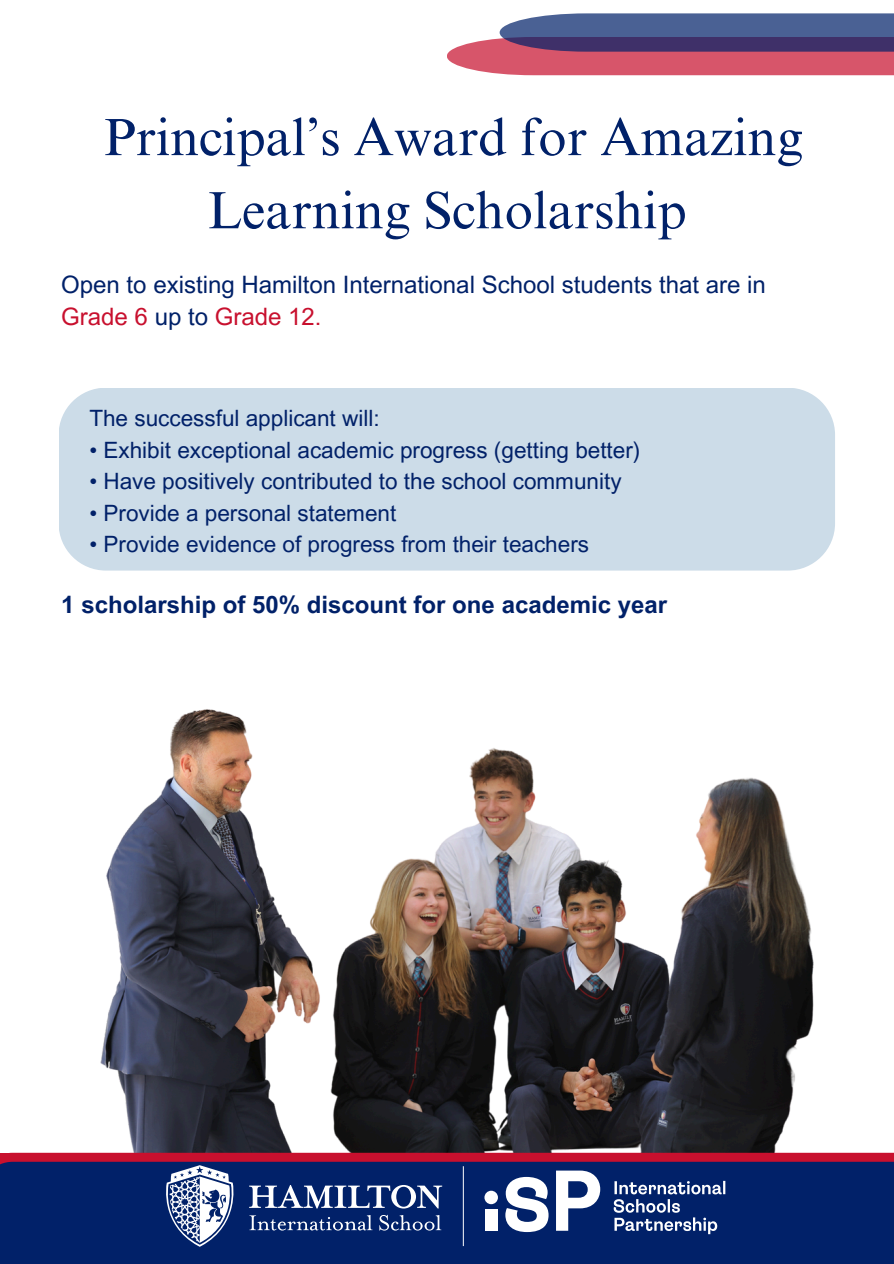
<style>
.page{position:relative;width:894px;height:1264px;background:#fff}
.page>*{position:absolute;margin:0;border:0;box-sizing:border-box;transform-origin:0 0}
.t1{font:52.5px/73.2px "Times NRMT Pro";color:#012169;text-align:center}
.t2{font:24px/32.7px "Arial MT Pro";color:#012169}
.t3{font:700 24px "Arial MT Pro";color:#012169}
.t4{font:22.5px "Arial MT Pro";color:#012169}
.s1{color:#c8102e}
</style>
<div class="page">
<div style="left:59px;top:387px;width:775px;height:183px;background:#ccdce8;border-radius:47px"></div>
<img style="left:100px;top:709px;width:714px;height:443px">
<div style="left:0;top:1157px;width:893px;height:106px;background:#012169"></div>
<div style="left:485px;top:1208px;width:12px;height:22px;background:#fff"></div>
<div style="left:484px;top:1190px;width:14px;height:14px;background:#fff;border-radius:50%"></div>
<svg style="left:505px;top:1170px;width:95px;height:61px"></svg>
<svg style="left:613px;top:1180px;width:112px;height:54px"></svg>
<hr style="left:463px;top:1166px;width:1px;height:79px;background:#fff">
<svg style="left:249px;top:1214px;width:123px;height:16px"></svg>
<svg style="left:379px;top:1214px;width:62px;height:16px"></svg>
<svg style="left:249px;top:1184px;width:193px;height:24px"></svg>
<svg style="left:165px;top:1165px;width:69px;height:81px"></svg>
<div style="left:0;top:1152px;width:893px;height:5px;background:#c8102e"></div>
<div style="left:446px;top:37px;width:447px;height:38px;background:#d7556a"></div>
<svg style="left:499px;top:13px;width:394px;height:39px;fill:#4a6194"></svg>
<h1 class="t1" style="left:104px;top:107px;width:700px">Principal’s Award for Amazing<br>Learning Scholarship</h1>
<p class="t2" style="left:61px;top:271px;width:706px">Open to existing Hamilton International School students that are in<br><span class="s1">Grade 6</span> up to <span class="s1">Grade 12.</span></p>
<p class="t4" style="left:89px;top:410px;width:292px">The successful applicant will:</p>
<p class="t4" style="left:89px;top:441px;width:552px">• Exhibit exceptional academic progress (getting better)</p>
<p class="t4" style="left:89px;top:473px;width:533px">• Have positively contributed to the school community</p>
<p class="t4" style="left:89px;top:504px;width:308px">• Provide a personal statement</p>
<h2 class="t4" style="left:89px;top:536px;width:501px">• Provide evidence of progress from their teachers</h2>
<p class="t3" style="left:61px;top:595px;width:607px">1 scholarship of 50% discount for one academic year</p>
</div>
